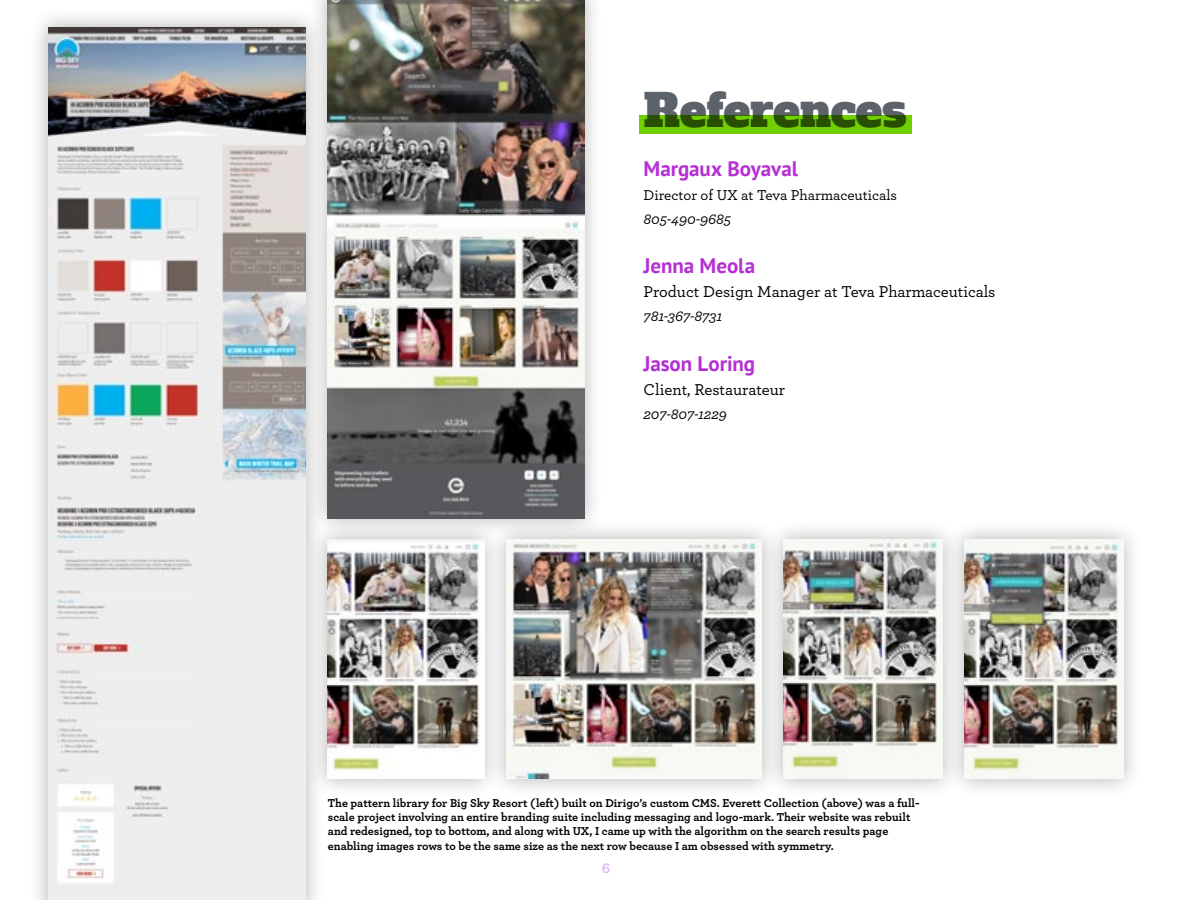
<style>
.page{position:relative;width:1200px;height:900px;background:#fff}
.page>*{position:absolute;margin:0;border:0;box-sizing:border-box;transform-origin:0 0}
.t1{font:45px "Alfa Slab One";color:#5c6269}
.t2{font:700 21px "PT Sans";color:#b52fd4}
.t3{font:500 16.5px "Archer Pro";color:#000}
.t4{font:italic 500 15px "Archer Pro";color:#000}
.t5{font:500 15px "Archer Pro";letter-spacing:-.005em;color:#000}
.t6{font:700 15px "Archer Pro";color:#e0b8ff}
.t7{font:700 12px/14.4px "Archer Pro";color:#000}
</style>
<div class="page">
<div style="left:28px;top:7px;width:297px;height:893px;background:#000;opacity:.3"></div>
<img style="left:48px;top:27px;width:258px;height:873px">
<div style="left:308px;top:0;width:296px;height:538px;background:#000;opacity:.3"></div>
<img style="left:328px;top:0;width:256px;height:518px">
<div style="left:308px;top:520px;width:195px;height:279px;background:#000;opacity:.3"></div>
<img style="left:328px;top:539px;width:156px;height:240px">
<div style="left:764px;top:520px;width:198px;height:279px;background:#000;opacity:.3"></div>
<img style="left:784px;top:539px;width:159px;height:240px">
<div style="left:487px;top:520px;width:294px;height:279px;background:#000;opacity:.3"></div>
<img style="left:506px;top:539px;width:256px;height:240px">
<div style="left:945px;top:520px;width:198px;height:279px;background:#000;opacity:.3"></div>
<img style="left:965px;top:539px;width:159px;height:240px">
<div style="left:639px;top:116px;width:273px;height:18px;background:#71ce00"></div>
<h1 class="t1" style="left:644px;top:80px;width:264px">References</h1>
<h2 class="t2" style="left:644px;top:155px;width:156px">Margaux Boyaval</h2>
<p class="t5" style="left:644px;top:184px;width:255px">Director of UX at Teva Pharmaceuticals</p>
<p class="t4" style="left:644px;top:208px;width:89px">805-490-9685</p>
<h2 class="t2" style="left:644px;top:252px;width:113px">Jenna Meola</h2>
<h3 class="t3" style="left:644px;top:280px;width:353px">Product Design Manager at Teva Pharmaceuticals</h3>
<p class="t4" style="left:644px;top:305px;width:81px">781-367-8731</p>
<h2 class="t2" style="left:644px;top:349px;width:113px">Jason Loring</h2>
<h3 class="t3" style="left:644px;top:377px;width:143px">Client, Restaurateur</h3>
<p class="t4" style="left:644px;top:403px;width:85px">207-807-1229</p>
<p class="t7" style="left:328px;top:795px;width:593px">The pattern library for Big Sky Resort (left) built on Dirigo’s custom CMS. Everett Collection (above) was a full&shy;scale project involving an entire branding suite including messaging and logo-mark. Their website was rebuilt and redesigned, top to bottom, and along with UX, I came up with the algorithm on the search results page enabling images rows to be the same size as the next row because I am obsessed with symmetry.</p>
<p class="t6" style="left:602px;top:856px;width:10px">6</p>
</div>
